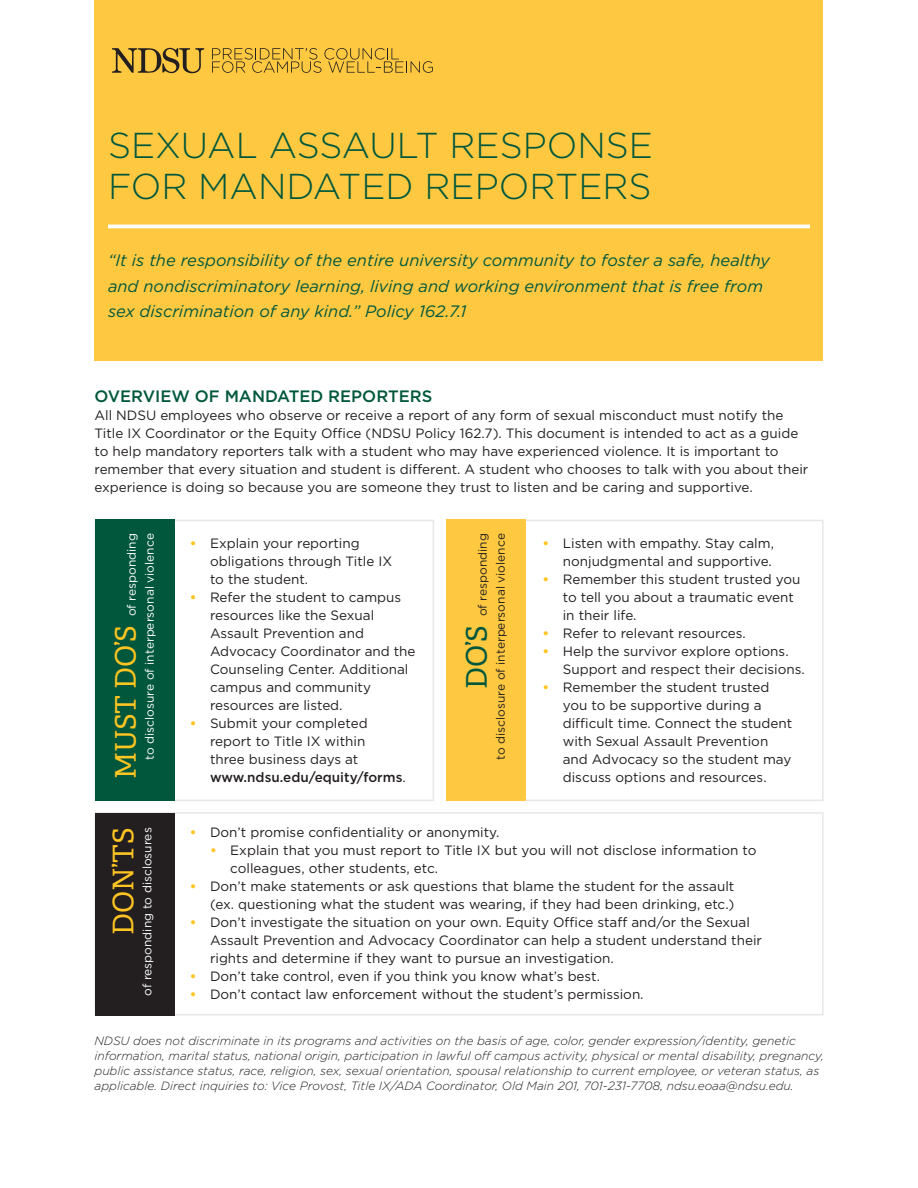
<style>
.page{position:relative;width:918px;height:1188px;background:#fff}
.page>*{position:absolute;margin:0;border:0;box-sizing:border-box;transform-origin:0 0}
.t1{font:300 36px/40.5px "Gotham";color:#00573c}
.subheads{font:28.5px "Adelle";color:#fec422}
.subheads-2{font:28.5px "Adelle";color:#00573c}
.t2{font:italic 16.5px/25.5px "Gotham";color:#00573c}
.headlines{font:500 16.5px "Gotham";color:#00573c}
.t3{font:13.5px/18px "Gotham";color:#231f20}
.t4{font:italic 300 12px/15px "Gotham";color:#231f20}
.subheads-3{font:12px/18px "Gotham";color:#fff;text-align:right}
.subheads-4{font:12px/18px "Gotham";color:#231f20;text-align:right}
.s1{font-weight:700;color:#fec422}
.s2{font-weight:500}
</style>
<div class="page">
<div style="left:94px;top:812px;width:730px;height:203px;border:2px solid #e6e7e9"></div>
<div style="left:94px;top:520px;width:340px;height:281px;border:2px solid #e6e7e9"></div>
<div style="left:478px;top:520px;width:346px;height:281px;border:2px solid #e6e7e9"></div>
<div style="left:95px;top:813px;width:79px;height:202px;background:#231f20"></div>
<div style="left:446px;top:520px;width:79px;height:281px;background:#fec940"></div>
<div style="left:94px;top:0;width:730px;height:361px;background:#fec940"></div>
<hr style="left:108px;top:225px;width:702px;height:3px;background:#fff">
<svg style="left:112px;top:48px;width:92px;height:26px"></svg>
<svg style="left:212px;top:48px;width:221px;height:25px"></svg>
<div style="left:95px;top:520px;width:79px;height:281px;background:#00573c"></div>
<p class="t1" style="left:108px;top:125px;width:547px">SEXUAL ASSAULT RESPONSE<br>FOR MANDATED REPORTERS</p>
<p class="t2" style="left:108px;top:247px;width:663px">“It is the responsibility of the entire university community to foster a safe, healthy and nondiscriminatory learning, living and working environment that is free from sex discrimination of any kind.” Policy 162.7.1</p>
<p class="headlines" style="left:94px;top:387px;width:339px">OVERVIEW OF MANDATED REPORTERS</p>
<p class="t3" style="left:94px;top:406px;width:715px">All NDSU employees who observe or receive a report of any form of sexual misconduct must notify the Title IX Coordinator or the Equity Office (NDSU Policy 162.7). This document is intended to act as a guide to help mandatory reporters talk with a student who may have experienced violence. It is important to remember that every situation and student is different. A student who chooses to talk with you about their experience is doing so because you are someone they trust to listen and be caring and supportive.</p>
<p class="subheads-3" style="left:122px;top:760px;width:228px;rotate:-90deg">of responding<br>to disclosure of interpersonal violence</p>
<p class="subheads" style="left:108px;top:779px;width:156px;rotate:-90deg">MUST DO’S</p>
<p class="subheads" style="left:106px;top:935px;width:109px;rotate:-90deg">DON’TS</p>
<p class="subheads-3" style="left:138px;top:996px;width:170px;rotate:-90deg">of responding to disclosures</p>
<p class="t3" style="left:210px;top:534px;width:184px;text-indent:-20px"><span class="s1">•</span> Explain your reporting obligations through Title IX to the student.</p>
<p class="t3" style="left:210px;top:588px;width:207px;text-indent:-20px"><span class="s1">•</span> Refer the student to campus resources like the Sexual<br>Assault Prevention and<br>Advocacy Coordinator and the<br>Counseling Center. Additional campus and community resources are listed.</p>
<p class="t3" style="left:210px;top:714px;width:197px;text-indent:-20px"><span class="s1">•</span> Submit your completed report to Title IX within<br>three business days at <span class="s2">www.ndsu.edu/equity/forms</span>.</p>
<p class="subheads-4" style="left:473px;top:760px;width:228px;rotate:-90deg">of responding<br>to disclosure of interpersonal violence</p>
<p class="subheads-2" style="left:459px;top:689px;width:66px;rotate:-90deg">DO’S</p>
<p class="t3" style="left:543px;top:534px;width:233px;text-align:right"><span class="s1">•</span> Listen with empathy. Stay calm, nonjudgmental and supportive.</p>
<p class="t3" style="left:563px;top:570px;width:239px;text-indent:-20px"><span class="s1">•</span> Remember this student trusted you to tell you about a traumatic event in their life.</p>
<p class="t3" style="left:543px;top:624px;width:205px"><span class="s1">•</span> Refer to relevant resources.</p>
<p class="t3" style="left:563px;top:642px;width:244px;text-indent:-20px"><span class="s1">•</span> Help the survivor explore options.<br>Support and respect their decisions.</p>
<p class="t3" style="left:563px;top:678px;width:231px;text-indent:-20px"><span class="s1">•</span> Remember the student trusted you to be supportive during a difficult time. Connect the student with Sexual Assault Prevention and Advocacy so the student may discuss options and resources.</p>
<p class="t3" style="left:190px;top:823px;width:311px"><span class="s1">•</span> Don’t promise confidentiality or anonymity.</p>
<p class="t3" style="left:230px;top:841px;width:528px;text-indent:-20px"><span class="s1">•</span> Explain that you must report to Title IX but you will not disclose information to colleagues, other students, etc.</p>
<p class="t3" style="left:190px;top:877px;width:546px;text-align:right"><span class="s1">•</span> Don’t make statements or ask questions that blame the student for the assault (ex. questioning what the student was wearing, if they had been drinking, etc.)</p>
<p class="t3" style="left:210px;top:913px;width:554px;text-indent:-20px"><span class="s1">•</span> Don’t investigate the situation on your own. Equity Office staff and/or the Sexual<br>Assault Prevention and Advocacy Coordinator can help a student understand their rights and determine if they want to pursue an investigation.</p>
<p class="t3" style="left:190px;top:967px;width:412px"><span class="s1">•</span> Don’t take control, even if you think you know what’s best.</p>
<p class="t3" style="left:190px;top:985px;width:455px"><span class="s1">•</span> Don’t contact law enforcement without the student’s permission.</p>
<p class="t4" style="left:94px;top:1033px;width:731px">NDSU does not discriminate in its programs and activities on the basis of age, color, gender expression/identity, genetic information, marital status, national origin, participation in lawful off campus activity, physical or mental disability, pregnancy, public assistance status, race, religion, sex, sexual orientation, spousal relationship to current employee, or veteran status, as applicable. Direct inquiries to: Vice Provost, Title IX/ADA Coordinator, Old Main 201, 701-231-7708, ndsu.eoaa@ndsu.edu.</p>
</div>
